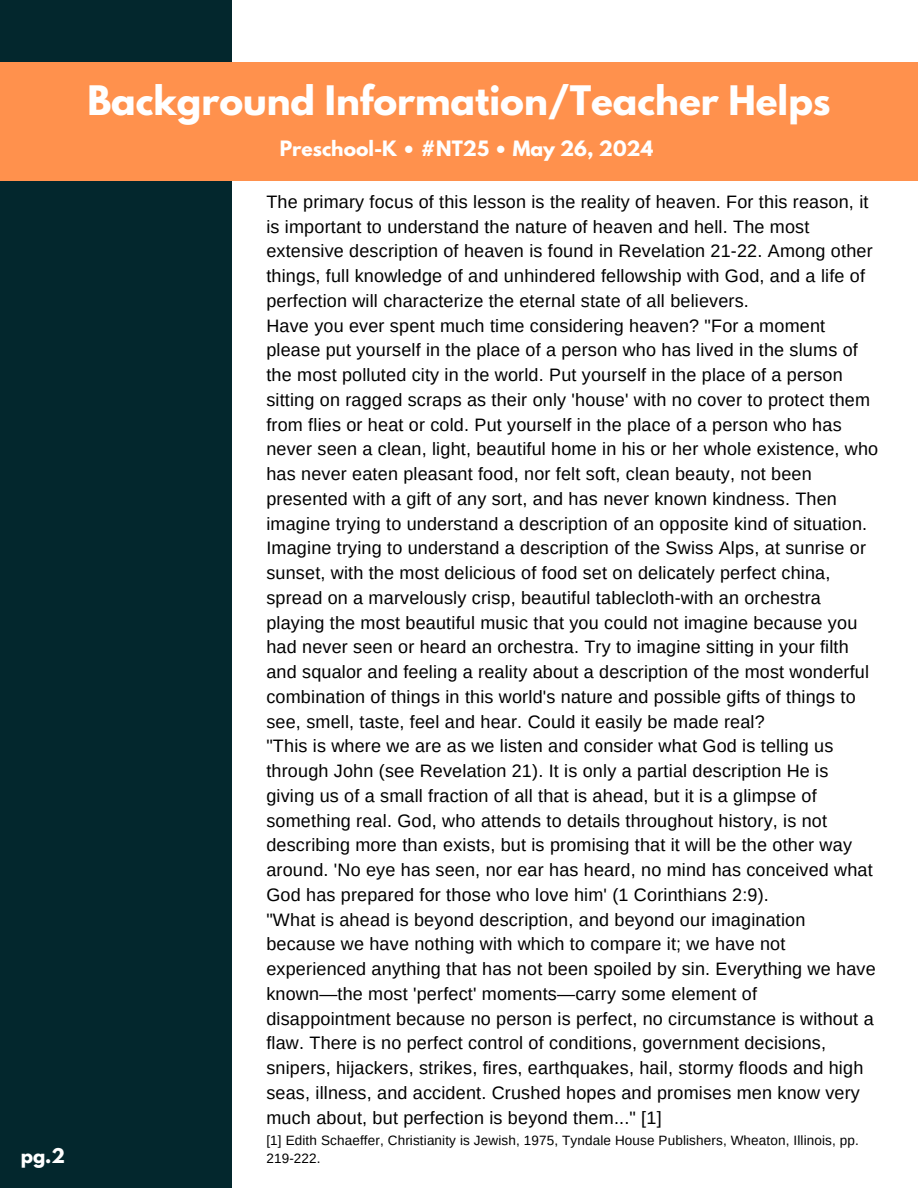
<style>
.page{position:relative;width:918px;height:1188px;background:#fff}
.page>*{position:absolute;margin:0;border:0;box-sizing:border-box;transform-origin:0 0}
.t1{font:700 36px "League Spartan";color:#fff}
.t2{font:700 18.75px "League Spartan";color:#fff}
.t3{font:18px/24.8px "Arimo";letter-spacing:.01em;color:#000}
.t4{font:700 18px "League Spartan";color:#fff}
.t5{font:13.5px "Arimo";letter-spacing:.01em;color:#000}
</style>
<div class="page">
<div style="left:0;top:0;width:231px;height:1188px;background:#03272d"></div>
<div style="left:0;top:62px;width:918px;height:118px;background:#ff914d"></div>
<p class="t1" style="left:87px;top:83px;width:745px">Background Information/Teacher Helps</p>
<p class="t2" style="left:280px;top:139px;width:375px">Preschool-K • #NT25 • May 26, 2024</p>
<p class="t3" style="left:266px;top:189px;width:608px">The primary focus of this lesson is the reality of heaven. For this reason, it is important to understand the nature of heaven and hell. The most extensive description of heaven is found in Revelation 21-22. Among other things, full knowledge of and unhindered fellowship with God, and a life of perfection will characterize the eternal state of all believers.</p>
<p class="t3" style="left:266px;top:313px;width:613px">Have you ever spent much time considering heaven? "For a moment please put yourself in the place of a person who has lived in the slums of the most polluted city in the world. Put yourself in the place of a person sitting on ragged scraps as their only 'house' with no cover to protect them from flies or heat or cold. Put yourself in the place of a person who has never seen a clean, light, beautiful home in his or her whole existence, who has never eaten pleasant food, nor felt soft, clean beauty, not been presented with a gift of any sort, and has never known kindness. Then imagine trying to understand a description of an opposite kind of situation.<br>Imagine trying to understand a description of the Swiss Alps, at sunrise or sunset, with the most delicious of food set on delicately perfect china, spread on a marvelously crisp, beautiful tablecloth-with an orchestra playing the most beautiful music that you could not imagine because you had never seen or heard an orchestra. Try to imagine sitting in your filth and squalor and feeling a reality about a description of the most wonderful combination of things in this world's nature and possible gifts of things to see, smell, taste, feel and hear. Could it easily be made real?</p>
<p class="t3" style="left:266px;top:734px;width:608px">"This is where we are as we listen and consider what God is telling us through John (see Revelation 21). It is only a partial description He is giving us of a small fraction of all that is ahead, but it is a glimpse of something real. God, who attends to details throughout history, is not describing more than exists, but is promising that it will be the other way around. 'No eye has seen, nor ear has heard, no mind has conceived what God has prepared for those who love him' (1 Corinthians 2:9).</p>
<p class="t3" style="left:266px;top:907px;width:611px">"What is ahead is beyond description, and beyond our imagination because we have nothing with which to compare it; we have not experienced anything that has not been spoiled by sin. Everything we have known—the most 'perfect' moments—carry some element of disappointment because no person is perfect, no circumstance is without a flaw. There is no perfect control of conditions, government decisions, snipers, hijackers, strikes, fires, earthquakes, hail, stormy floods and high seas, illness, and accident. Crushed hopes and promises men know very much about, but perfection is beyond them..." [1]</p>
<p class="t5" style="left:266px;top:1133px;width:594px">[1] Edith Schaeffer, Christianity is Jewish, 1975, Tyndale House Publishers, Wheaton, Illinois, pp.</p>
<p class="t4" style="left:21px;top:1146px;width:46px">pg.2</p>
<p class="t5" style="left:266px;top:1151px;width:56px">219-222.</p>
</div>
